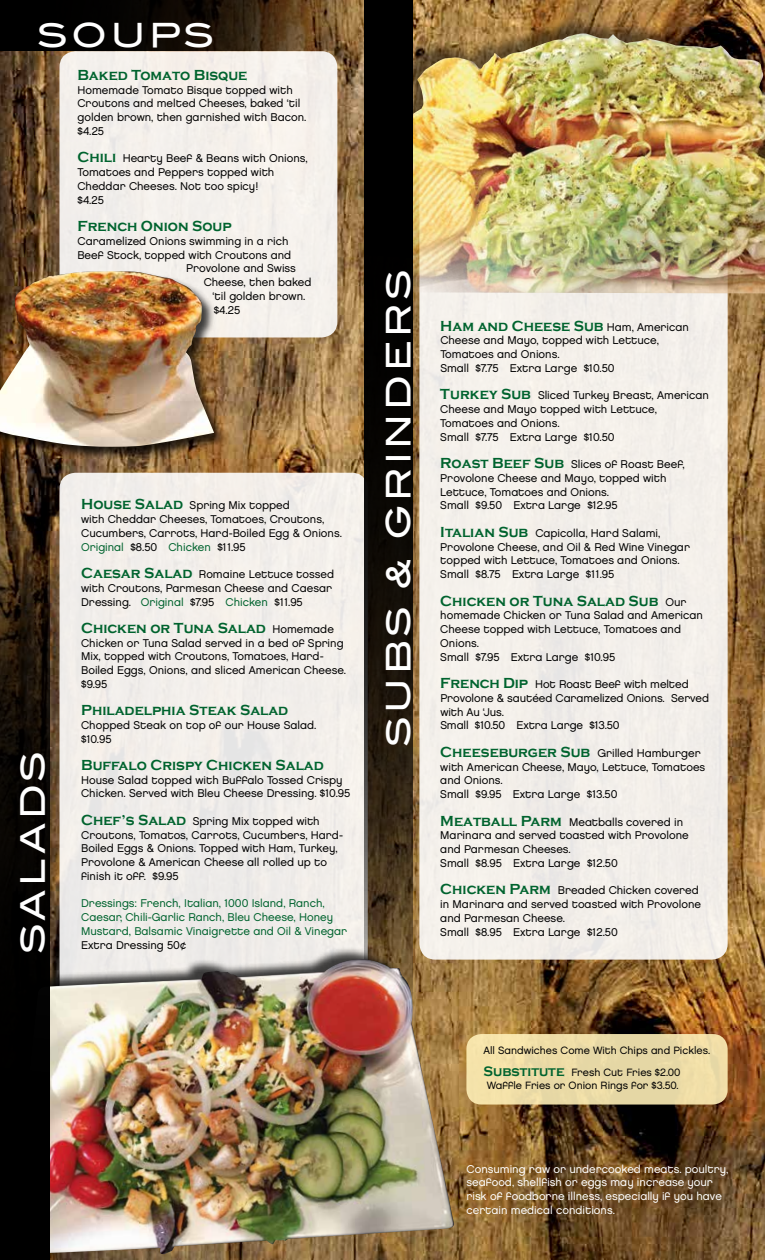
<style>
.page{position:relative;width:765px;height:1260px;background:#fff}
.page>*{position:absolute;margin:0;border:0;box-sizing:border-box;transform-origin:0 0}
.t1{font:32.88px "Blair Md ITCTT Medium";letter-spacing:.11em;color:#fff}
.t2{font:700 15px "Copperplate Gothic";color:#00632e;scale:.95 1}
.t3{font:11.25px/13.8px "Chalet London Nineteen Eighty";color:#000}
.t4{font:11.25px/13.8px "Chalet London Nineteen Eighty";color:#fff}
.t5{font:11.25px/13.8px "Chalet London Nineteen Eighty";color:#00632e}
.t6{font:10.62px/21.6px "Chalet London Nineteen Eighty";color:#000}
.s1{font-family:"Copperplate Gothic";font-weight:700;font-size:15px;color:#00632e}
.s2{color:#00632e}
.s3{font-family:"Chalet London Nineteen Eighty";font-weight:400;font-size:11.25px;color:#000}
.s4{font-family:"Copperplate Gothic";font-weight:700;font-size:14.12px;color:#00632e}
</style>
<div class="page">
<img style="left:0;top:0;width:765px;height:1260px">
<div style="left:60px;top:51px;width:277px;height:287px;background:#f4f0ec;border-radius:16px"></div>
<div style="left:60px;top:473px;width:308px;height:532px;background:#f2eeea;border-radius:16px"></div>
<div style="left:0;top:271px;width:227px;height:189px;background:#000;opacity:.75"></div>
<img style="left:0;top:271px;width:214px;height:176px">
<div style="left:419px;top:144px;width:309px;height:816px;background:#f3efea;border-radius:16px"></div>
<div style="left:388px;top:17px;width:377px;height:277px;background:#000;opacity:.48"></div>
<img style="left:413px;top:33px;width:352px;height:260px">
<svg style="left:364px;top:0;width:49px;height:946px;background:#151009"></svg>
<div style="left:0;top:946px;width:449px;height:309px;background:#000;opacity:.75"></div>
<img style="left:49px;top:959px;width:405px;height:296px">
<svg style="left:0;top:473px;width:49px;height:787px;background:#100b05"></svg>
<div style="left:466px;top:1034px;width:262px;height:71px;background:#eddca6;border-radius:15px"></div>
<svg style="left:0;top:0;width:343px;height:51px;background:#22170b"></svg>
<h1 class="t1" style="left:37px;top:15px;width:179px">SOUPS</h1>
<h2 class="t2" style="left:77px;top:67px;width:180px">Baked Tomato Bisque</h2>
<p class="t3" style="left:77px;top:83px;width:230px">Homemade Tomato Bisque topped with<br>Croutons and melted Cheeses, baked ‘til golden brown, then garnished with Bacon. $4.25</p>
<p class="t3" style="left:77px;top:152px;width:232px"><span class="s1">Chili</span> Hearty Beef &amp; Beans with Onions,<br>Tomatoes and Peppers topped with<br>Cheddar Cheeses. Not too spicy!<br>$4.25</p>
<h2 class="t2" style="left:77px;top:218px;width:164px">French Onion Soup</h2>
<p class="t3" style="left:77px;top:234px;width:213px">Caramelized Onions swimming in a rich</p>
<p class="t3" style="left:77px;top:248px;width:215px">Beef Stock, topped with Croutons and</p>
<p class="t3" style="left:186px;top:262px;width:111px">Provolone and Swiss</p>
<p class="t3" style="left:204px;top:275px;width:109px">Cheese, then baked</p>
<p class="t3" style="left:212px;top:289px;width:94px">‘til golden brown.</p>
<p class="t3" style="left:214px;top:303px;width:28px">$4.25</p>
<h1 class="t1" style="left:13px;top:954px;width:205px;rotate:-90deg">SALADS</h1>
<p class="t3" style="left:81px;top:499px;width:262px"><span class="s1">House Salad</span> Spring Mix topped<br>with Cheddar Cheeses, Tomatoes, Croutons, Cucumbers, Carrots, Hard-Boiled Egg &amp; Onions.<br><span class="s2">Original</span> $8.50 <span class="s2">Chicken</span> $11.95</p>
<p class="t3" style="left:81px;top:567px;width:254px"><span class="s1">Caesar Salad</span> Romaine Lettuce tossed with Croutons, Parmesan Cheese and Caesar<br>Dressing. <span class="s2">Original</span> $7.95 <span class="s2">Chicken</span> $11.95</p>
<h2 class="t2" style="left:81px;top:620px;width:268px">Chicken or Tuna Salad <span class="s3">Homemade</span></h2>
<p class="t3" style="left:81px;top:636px;width:266px">Chicken or Tuna Salad served in a bed of Spring Mix, topped with Croutons, Tomatoes, Hard-Boiled Eggs, Onions, and sliced American Cheese. $9.95</p>
<h2 class="t2" style="left:81px;top:702px;width:220px">Philadelphia Steak Salad</h2>
<p class="t3" style="left:81px;top:718px;width:237px">Chopped Steak on top of our House Salad. $10.95</p>
<h2 class="t2" style="left:81px;top:757px;width:257px">Buffalo Crispy Chicken Salad</h2>
<p class="t3" style="left:81px;top:773px;width:271px">House Salad topped with Buffalo Tossed Crispy<br>Chicken. Served with Bleu Cheese Dressing. $10.95</p>
<p class="t3" style="left:81px;top:814px;width:263px"><span class="s1">Chef’s Salad</span> Spring Mix topped with Croutons, Tomatos, Carrots, Cucumbers, Hard-Boiled Eggs &amp; Onions. Topped with Ham, Turkey, Provolone &amp; American Cheese all rolled up to finish it off. $9.95</p>
<p class="t5" style="left:81px;top:897px;width:268px">Dressings: French, Italian, 1000 Island, Ranch,<br>Caesar, Chili-Garlic Ranch, Bleu Cheese, Honey<br>Mustard, Balsamic Vinaigrette and Oil &amp; Vinegar</p>
<p class="t3" style="left:81px;top:938px;width:106px">Extra Dressing 50¢</p>
<h1 class="t1" style="left:378px;top:747px;width:479px;rotate:-90deg">SUBS &amp; GRINDERS</h1>
<h2 class="t2" style="left:440px;top:317px;width:263px">Ham and Cheese Sub <span class="s3">Ham, American</span></h2>
<p class="t3" style="left:440px;top:333px;width:220px">Cheese and Mayo, topped with Lettuce,<br>Tomatoes and Onions.<br>Small $7.75 Extra Large $10.50</p>
<p class="t3" style="left:440px;top:388px;width:270px"><span class="s1">Turkey Sub</span> Sliced Turkey Breast, American<br>Cheese and Mayo topped with Lettuce,<br>Tomatoes and Onions.<br>Small $7.75 Extra Large $10.50</p>
<p class="t3" style="left:440px;top:457px;width:246px"><span class="s1">Roast Beef Sub</span> Slices of Roast Beef, Provolone Cheese and Mayo, topped with Lettuce, Tomatoes and Onions.<br>Small $9.50 Extra Large $12.95</p>
<p class="t3" style="left:440px;top:526px;width:251px"><span class="s1">Italian Sub</span> Capicolla, Hard Salami, Provolone Cheese, and Oil &amp; Red Wine Vinegar topped with Lettuce, Tomatoes and Onions.<br>Small $8.75 Extra Large $11.95</p>
<h2 class="t2" style="left:440px;top:592px;width:261px">Chicken or Tuna Salad Sub <span class="s3">Our</span></h2>
<p class="t3" style="left:440px;top:608px;width:264px">homemade Chicken or Tuna Salad and American<br>Cheese topped with Lettuce, Tomatoes and<br>Onions.<br>Small $7.95 Extra Large $10.95</p>
<p class="t3" style="left:440px;top:677px;width:270px"><span class="s1">French Dip</span> Hot Roast Beef with melted<br>Provolone &amp; sautéed Caramelized Onions. Served with Au ‘Jus.<br>Small $10.50 Extra Large $13.50</p>
<p class="t3" style="left:440px;top:746px;width:266px"><span class="s1">Cheeseburger Sub</span> Grilled Hamburger with American Cheese, Mayo, Lettuce, Tomatoes and Onions.<br>Small $9.95 Extra Large $13.50</p>
<p class="t3" style="left:440px;top:815px;width:250px"><span class="s1">Meatball Parm</span> Meatballs covered in Marinara and served toasted with Provolone and Parmesan Cheeses.<br>Small $8.95 Extra Large $12.50</p>
<p class="t3" style="left:440px;top:883px;width:262px"><span class="s1">Chicken Parm</span> Breaded Chicken covered in Marinara and served toasted with Provolone and Parmesan Cheese.<br>Small $8.95 Extra Large $12.50</p>
<p class="t6" style="left:484px;top:1040px;width:228px">All Sandwiches Come With Chips and Pickles.<br><span class="s4">Substitute</span> Fresh Cut Fries $2.00</p>
<p class="t6" style="left:487px;top:1074px;width:194px">Waffle Fries or Onion Rings for $3.50.</p>
<p class="t4" style="left:466px;top:1162px;width:263px">Consuming raw or undercooked meats. poultry, seafood, shellfish or eggs may increase your risk of foodborne illness, especially if you have certain medical conditions.</p>
</div>
